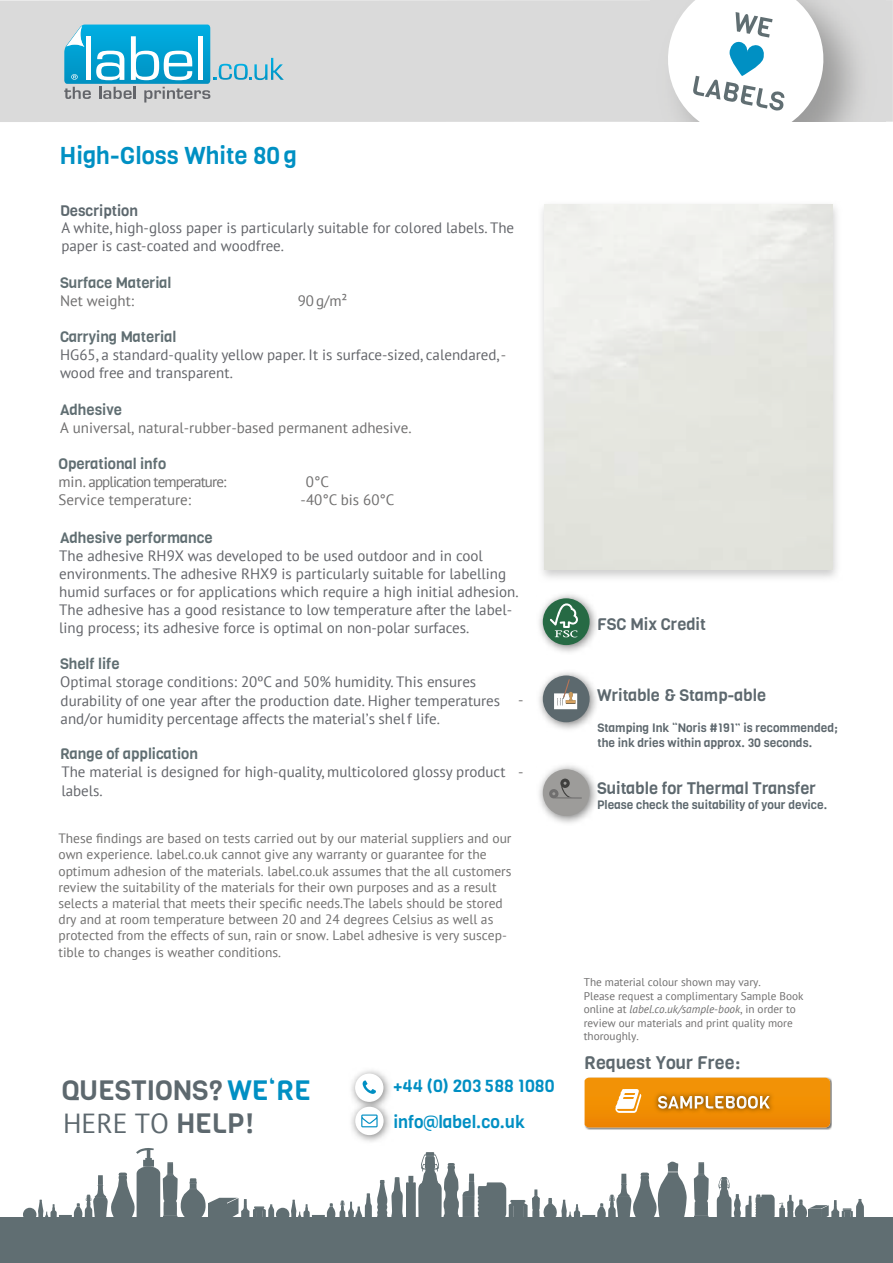
<style>
.page{position:relative;width:893px;height:1263px;background:#fff}
.page>*{position:absolute;margin:0;border:0;box-sizing:border-box;transform-origin:0 0}
.t1{font:27.6px "Viga";color:#5d686e}
.t2{font:27.6px "PT Sans";color:#5d686e}
.t3{font:24px "Viga";color:#0090c3}
.t4{font:18px "Viga";color:#5d686e}
.t5{font:17.4px/36.3px "Viga";color:#008fc3}
.t6{font:16.5px "Viga";color:#5d686e}
.t7{font:15px/18px "PT Sans";color:#63656a}
.t8{font:15px "Viga";color:#606e72}
.t9{font:15px/18px "PT Sans";color:#706f6f}
.t10{font:15px/18px "PT Sans";letter-spacing:-.06em;color:#706f6f}
.t11{font:15px "Viga";color:#5d686e}
.t12{font:13.5px/16.2px "PT Sans";color:#71706f}
.t13{font:12px/14.4px "Viga";color:#5e686e}
.t14{font:12px "Viga";color:#5d686e}
.t15{font:11.25px/13.5px "PT Sans";color:#706f6f}
.s1{color:#706f6f}
.s2{color:#008fc3}
.s3{font-family:"Viga"}
.s4{font-style:italic}
</style>
<div class="page">
<div style="left:0;top:0;width:893px;height:122px;background:#dadada"></div>
<svg style="left:667px;top:0;width:163px;height:122px;background:#e1e8ea"></svg>
<div style="left:23px;top:1208px;width:13px;height:13px;background:#606e72;border-radius:50%"></div>
<div style="left:276px;top:1208px;width:13px;height:13px;background:#606e72;border-radius:50%"></div>
<svg style="left:38px;top:1148px;width:236px;height:70px"></svg>
<svg style="left:717px;top:1177px;width:147px;height:41px"></svg>
<svg style="left:291px;top:1152px;width:396px;height:66px"></svg>
<svg style="left:694px;top:1162px;width:15px;height:56px"></svg>
<div style="left:0;top:1218px;width:893px;height:45px;background:#606e72"></div>
<svg style="left:542px;top:204px;width:295px;height:374px;fill:#e9e9e9"></svg>
<img style="left:544px;top:204px;width:288px;height:366px">
<svg style="left:351px;top:1070px;width:39px;height:30px"></svg>
<div style="left:355px;top:1073px;width:28px;height:29px;background:#fff;border-radius:50%"></div>
<svg style="left:363px;top:1080px;width:13px;height:14px"></svg>
<svg style="left:351px;top:1100px;width:39px;height:42px"></svg>
<div style="left:355px;top:1107px;width:29px;height:28px;background:#fff;border-radius:50%"></div>
<svg style="left:361px;top:1114px;width:17px;height:13px"></svg>
<svg style="left:539px;top:594px;width:58px;height:59px"></svg>
<div style="left:543px;top:598px;width:47px;height:47px;background:#266a44;border-radius:50%"></div>
<svg style="left:550px;top:603px;width:28px;height:34px"></svg>
<svg style="left:539px;top:672px;width:58px;height:58px"></svg>
<div style="left:543px;top:675px;width:47px;height:47px;background:#5c696e;border-radius:50%"></div>
<svg style="left:554px;top:679px;width:23px;height:30px"></svg>
<svg style="left:539px;top:765px;width:58px;height:58px"></svg>
<div style="left:543px;top:769px;width:47px;height:47px;background:#9d9c9a;border-radius:50%"></div>
<svg style="left:560px;top:778px;width:10px;height:10px"></svg>
<div style="left:549px;top:789px;width:9px;height:9px;background:#706f6f;border-radius:50%"></div>
<svg style="left:552px;top:782px;width:30px;height:17px"></svg>
<img style="left:585px;top:1077px;width:247px;height:53px">
<svg style="left:585px;top:1078px;width:245px;height:49px;background:#ec9419"></svg>
<svg style="left:64px;top:25px;width:220px;height:78px"></svg>
<h2 class="t3" style="left:60px;top:139px;width:239px">High-Gloss White 80 g</h2>
<p class="t11" style="left:60px;top:201px;width:79px">Description</p>
<p class="t7" style="left:61px;top:219px;width:454px">A white, high-gloss paper is particularly suitable for colored labels. The paper is cast-coated and woodfree.</p>
<p class="t8" style="left:60px;top:273px;width:113px">Surface Material</p>
<p class="t9" style="left:60px;top:292px;width:76px">Net weight:</p>
<p class="t9" style="left:298px;top:292px;width:51px">90 g/m²</p>
<p class="t8" style="left:60px;top:327px;width:118px">Carrying Material</p>
<p class="t7" style="left:60px;top:345px;width:447px">HG65, a standard-quality yellow paper. It is surface-sized, calendared,<span class="s1">-</span></p>
<p class="t8" style="left:60px;top:399px;width:63px">Adhesive</p>
<p class="t9" style="left:60px;top:418px;width:353px">A universal, natural-rubber-based permanent adhesive.</p>
<p class="t8" style="left:58px;top:453px;width:109px">Operational info</p>
<p class="t10" style="left:58px;top:472px;width:169px">min. application temperature:<br>Service temperature:</p>
<p class="t9" style="left:301px;top:472px;width:95px;text-indent:5px">0°C<br>-40°C bis 60°C</p>
<p class="t8" style="left:60px;top:528px;width:154px">Adhesive performance</p>
<p class="t7" style="left:60px;top:363px;width:174px">wood free and transparent.</p>
<p class="t7" style="left:59px;top:547px;width:461px">The adhesive RH9X was developed to be used outdoor and in cool environments. The adhesive RHX9 is particularly suitable for labelling humid surfaces or for applications which require a high initial adhesion.<br>The adhesive has a good resistance to low temperature after the label&shy;ling process; its adhesive force is optimal on non-polar surfaces.</p>
<p class="t8" style="left:60px;top:654px;width:61px">Shelf life</p>
<p class="t7" style="left:60px;top:673px;width:441px">Optimal storage conditions: 20ºC and 50% humidity. This ensures durability of one year after the production date. Higher temperatures and/or humidity percentage affects the material’s shelf life.</p>
<p class="t8" style="left:60px;top:744px;width:140px">Range of application</p>
<p class="t7" style="left:61px;top:763px;width:446px">The material is designed for high-quality, multicolored glossy product labels.</p>
<p class="t12" style="left:58px;top:830px;width:455px">These findings are based on tests carried out by our material suppliers and our own experience. label.co.uk cannot give any warranty or guarantee for the optimum adhesion of the materials. label.co.uk assumes that the all customers review the suitability of the materials for their own purposes and as a result selects a material that meets their specific needs.The labels should be stored dry and at room temperature between 20 and 24 degrees Celsius as well as protected from the effects of sun, rain or snow. Label adhesive is very suscep&shy;tible to changes is weather conditions.</p>
<p class="t9" style="left:518px;top:691px;width:7px">-</p>
<p class="t9" style="left:518px;top:763px;width:7px">-</p>
<h1 class="t1" style="left:62px;top:1072px;width:250px">QUESTIONS? <span class="s2">WE‘RE</span></h1>
<h1 class="t2" style="left:63px;top:1106px;width:192px">HERE TO <span class="s3">HELP!</span></h1>
<p class="t5" style="left:393px;top:1067px;width:163px">+44 (0) 203 588 1080 info@label.co.uk</p>
<p class="t6" style="left:597px;top:613px;width:110px">FSC Mix Credit</p>
<p class="t6" style="left:597px;top:684px;width:170px">Writable &amp; Stamp-able</p>
<p class="t13" style="left:597px;top:721px;width:242px">Stamping Ink “Noris #191” is recommended; the ink dries within approx. 30 seconds.</p>
<p class="t6" style="left:597px;top:777px;width:220px">Suitable for Thermal Transfer</p>
<p class="t14" style="left:597px;top:796px;width:232px">Please check the suitability of your device.</p>
<p class="t15" style="left:584px;top:975px;width:221px">The material colour shown may vary.<br>Please request a complimentary Sample Book online at <span class="s4">label.co.uk/sample-book</span>, in order to review our materials and print quality more thoroughly.</p>
<p class="t4" style="left:584px;top:1051px;width:158px">Request Your Free:</p>
</div>
